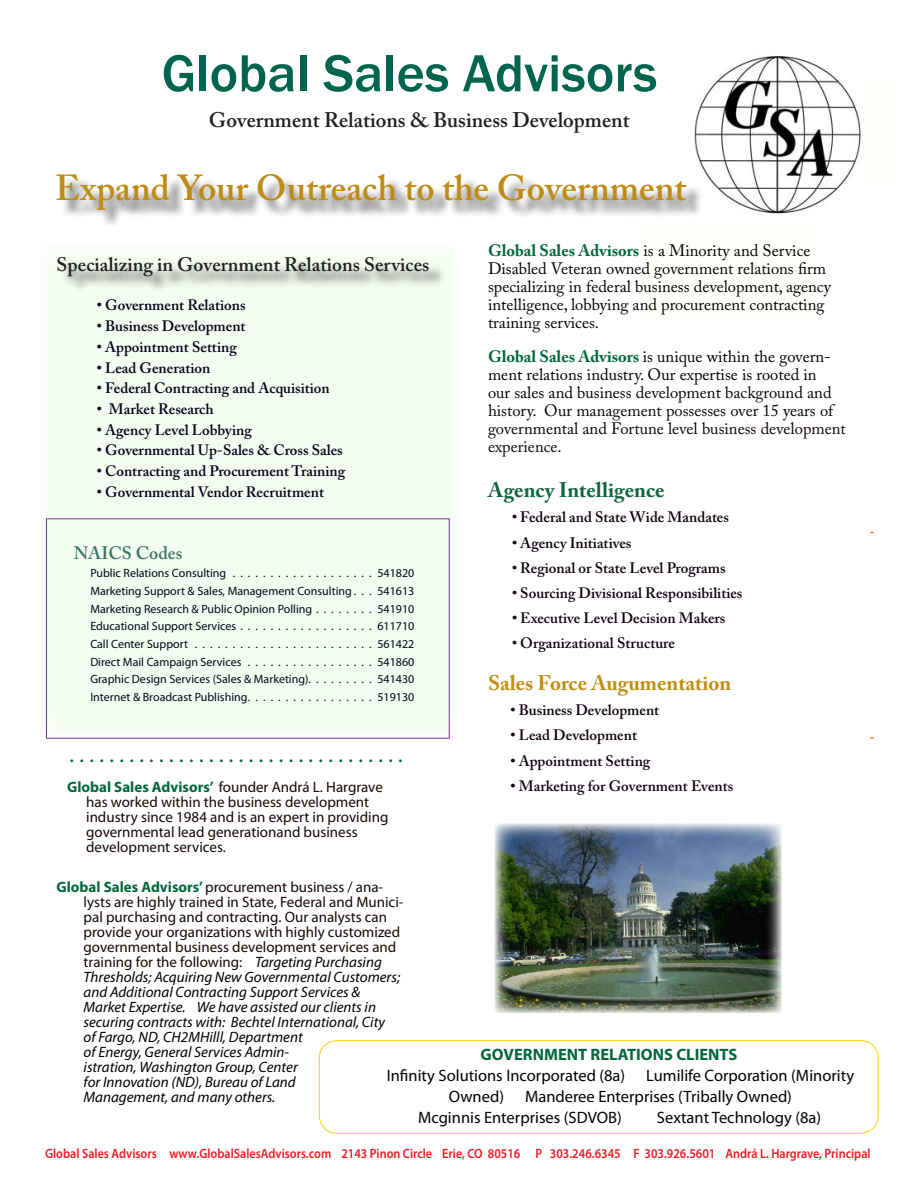
<style>
.page{position:relative;width:918px;height:1188px;background:#fff}
.page>*{position:absolute;margin:0;border:0;box-sizing:border-box;transform-origin:0 0}
.TOC_Title_1{font:500 54px "Franklin Gothic";color:#00654f}
.Sidebar_2{font:600 36px "Adobe Caslon Pro";color:#bf8b15}
.TOC_Title_1-2{font:600 21px "Adobe Caslon Pro";color:#231f20}
.TOC_Title_1-3{font:700 21px "Adobe Caslon Pro";color:#c38e10}
.TOC_Title_1-4{font:700 21px "Adobe Caslon Pro";color:#10663e}
.Sidebar_2-2{font:600 19.5px "Adobe Caslon Pro";color:#231f20}
.TOC_Title_1-5{font:600 18px "Adobe Caslon Pro";color:#3c7669}
.TOC_Title_1-6{font:16.5px/18px "Adobe Caslon Pro";color:#050600}
.TOC_Title_1-7{font:16.5px/18px "Adobe Caslon Pro";color:#000}
.t1{font:16.5px/21px "Myriad Pro";color:#000203}
.t2{font:italic 15px/15px "Myriad Pro";color:#000006}
.TOC_Title_1-8{font:600 15px "Adobe Caslon Pro";color:#10020f}
.TOC_Title_1-9{font:600 15px "Adobe Caslon Pro";color:#000319}
.t3{font:15px/15px "Myriad Pro";color:#170906}
.t4{font:600 13.5px "Myriad Pro";color:#ee1d23;scale:.9 1}
.t5{font:12px "Myriad Pro";color:#000719}
.s1{font-weight:700;color:#00683a}
.s2{color:#000}
.s3{color:#10020f}
.s4{font-weight:700;font-style:normal;color:#00683a}
.s5{font-style:normal;color:#170906}
</style>
<div class="page">
<img style="left:495px;top:824px;width:287px;height:189px">
<div style="left:319px;top:1040px;width:559px;height:94px;border:1px solid #fed006;border-radius:18px"></div>
<img style="left:694px;top:56px;width:167px;height:158px">
<div style="left:41px;top:243px;width:418px;height:495px;background:#f3fdf0"></div>
<div style="left:60px;top:258px;width:386px;height:36px;background:#231f20;opacity:.75"></div>
<div style="left:46px;top:518px;width:404px;height:221px;border:1px solid #763294"></div>
<div style="left:58px;top:175px;width:646px;height:52px;background:#231f20;opacity:.75"></div>
<p class="TOC_Title_1" style="left:162px;top:40px;width:497px">Global Sales Advisors</p>
<p class="TOC_Title_1-2" style="left:209px;top:108px;width:422px">Government Relations &amp; Business Development</p>
<p class="Sidebar_2" style="left:55px;top:166px;width:633px">Expand Your Outreach to the Government</p>
<p class="TOC_Title_1-7" style="left:488px;top:241px;width:345px"><span class="s1">Global Sales Advisors</span> is a Minority and Service Disabled Veteran owned government relations firm specializing in federal business development, agency intelligence, lobbying and procurement contracting training services.</p>
<p class="TOC_Title_1-6" style="left:488px;top:347px;width:359px"><span class="s1">Global Sales Advisors</span> <span class="s2">is unique within the govern&shy;ment relations industry. Our expertise is rooted in<br>our sales and business</span> development background and history. Our management possesses over 15 years of governmental and Fortune level business <span class="s3">development experience.</span></p>
<p class="TOC_Title_1-4" style="left:488px;top:478px;width:178px">Agency Intelligence</p>
<p class="TOC_Title_1-8" style="left:512px;top:508px;width:219px">• Federal and State Wide Mandates</p>
<p class="TOC_Title_1-8" style="left:512px;top:534px;width:121px">• Agency Initiatives</p>
<p class="TOC_Title_1-8" style="left:512px;top:559px;width:215px">• Regional or State Level Programs</p>
<p class="TOC_Title_1-8" style="left:512px;top:584px;width:232px">• Sourcing Divisional Responsibilities</p>
<p class="TOC_Title_1-8" style="left:512px;top:609px;width:215px">• Executive Level Decision Makers</p>
<p class="TOC_Title_1-8" style="left:512px;top:634px;width:165px">• Organizational Structure</p>
<p class="TOC_Title_1-3" style="left:488px;top:671px;width:245px">Sales Force Augumentation</p>
<p class="TOC_Title_1-8" style="left:511px;top:701px;width:150px">• Business Development</p>
<p class="TOC_Title_1-8" style="left:511px;top:726px;width:128px">• Lead Development</p>
<p class="TOC_Title_1-8" style="left:511px;top:752px;width:141px">• Appointment Setting</p>
<p class="TOC_Title_1-8" style="left:511px;top:777px;width:224px">• Marketing for Government Events</p>
<p class="Sidebar_2-2" style="left:57px;top:252px;width:374px">Specializing in Government Relations Services</p>
<p class="TOC_Title_1-9" style="left:97px;top:296px;width:150px">• Government Relations</p>
<p class="TOC_Title_1-9" style="left:97px;top:317px;width:150px">• Business Development</p>
<p class="TOC_Title_1-9" style="left:97px;top:338px;width:141px">• Appointment Setting</p>
<p class="TOC_Title_1-9" style="left:97px;top:359px;width:115px">• Lead Generation</p>
<p class="TOC_Title_1-9" style="left:97px;top:379px;width:234px">• Federal Contracting and Acquisition</p>
<p class="TOC_Title_1-9" style="left:97px;top:400px;width:118px">• Market Research</p>
<p class="TOC_Title_1-9" style="left:97px;top:421px;width:156px">• Agency Level Lobbying</p>
<p class="TOC_Title_1-9" style="left:97px;top:441px;width:247px">• Governmental Up-Sales &amp; Cross Sales</p>
<p class="TOC_Title_1-9" style="left:97px;top:462px;width:250px">• Contracting and Procurement Training</p>
<p class="TOC_Title_1-9" style="left:97px;top:483px;width:229px">• Governmental Vendor Recruitment</p>
<p class="TOC_Title_1-5" style="left:74px;top:543px;width:110px">NAICS Codes</p>
<p class="t5" style="left:90px;top:566px;width:138px">Public Relations Consulting</p>
<p class="t5" style="left:377px;top:566px;width:38px">541820</p>
<p class="t5" style="left:90px;top:583px;width:263px">Marketing Support &amp; Sales, Management Consulting</p>
<p class="t5" style="left:377px;top:583px;width:38px">541613</p>
<p class="t5" style="left:90px;top:601px;width:223px">Marketing Research &amp; Public Opinion Polling</p>
<p class="t5" style="left:377px;top:601px;width:38px">541910</p>
<p class="t5" style="left:90px;top:619px;width:147px">Educational Support Services</p>
<p class="t5" style="left:377px;top:619px;width:38px">611710</p>
<p class="t5" style="left:90px;top:636px;width:326px">Call Center Support . . . . . . . . . . . . . . . . . . . . . . . . 561422</p>
<p class="t5" style="left:90px;top:654px;width:326px">Direct Mail Campaign Services . . . . . . . . . . . . . . . . . 541860</p>
<p class="t5" style="left:90px;top:672px;width:326px">Graphic Design Services (Sales &amp; Marketing). . . . . . . . . 541430</p>
<p class="t5" style="left:90px;top:690px;width:159px">Internet &amp; Broadcast Publishing</p>
<p class="t5" style="left:377px;top:690px;width:38px">519130</p>
<p class="t3" style="left:86px;top:779px;width:304px;text-indent:-19px"><span class="s1">Global Sales Advisors’</span> founder Andrá L. Hargrave has worked within the business development industry since 1984 and is an expert in providing governmental lead generationand business development services.</p>
<p class="t2" style="left:84px;top:879px;width:321px;text-indent:-27px"><span class="s4">Global Sales Advisors’</span><span class="s5">procurement business / ana&shy;lysts are highly trained in State, Federal and Munici&shy;pal purchasing and contracting. Our analysts can provide your organizations with highly customized governmental business development services and training for the following:</span> Targeting Purchasing Thresholds; Acquiring New Governmental Customers; and Additional Contracting Support Services &amp; Market Expertise. We have assisted our clients in securing contracts with: Bechtel International, City<br>of Fargo, ND, CH2MHilll, Department<br>of Energy, General Services Admin-<br>istration, Washington Group, Center<br>for Innovation (ND), Bureau of Land<br>Management, and many others.</p>
<p class="t1" style="left:387px;top:1044px;width:352px;text-indent:94px"><span class="s1">GOVERNMENT RELATIONS CLIENTS<br></span>Infinity Solutions Incorporated (8a)</p>
<p class="t1" style="left:646px;top:1065px;width:209px">Lumilife Corporation (Minority</p>
<p class="t1" style="left:418px;top:1086px;width:375px;text-indent:107px">Manderee Enterprises (Tribally Owned)<br>Mcginnis Enterprises (SDVOB)</p>
<p class="t1" style="left:449px;top:1086px;width:57px">Owned)</p>
<p class="t1" style="left:657px;top:1107px;width:166px">Sextant Technology (8a)</p>
<p class="t4" style="left:45px;top:1144px;width:919px">Global Sales Advisors www.GlobalSalesAdvisors.com 2143 Pinon Circle Erie, CO 80516 P 303.246.6345 F 303.926.5601 Andrá L. Hargrave, Principal</p>
</div>
